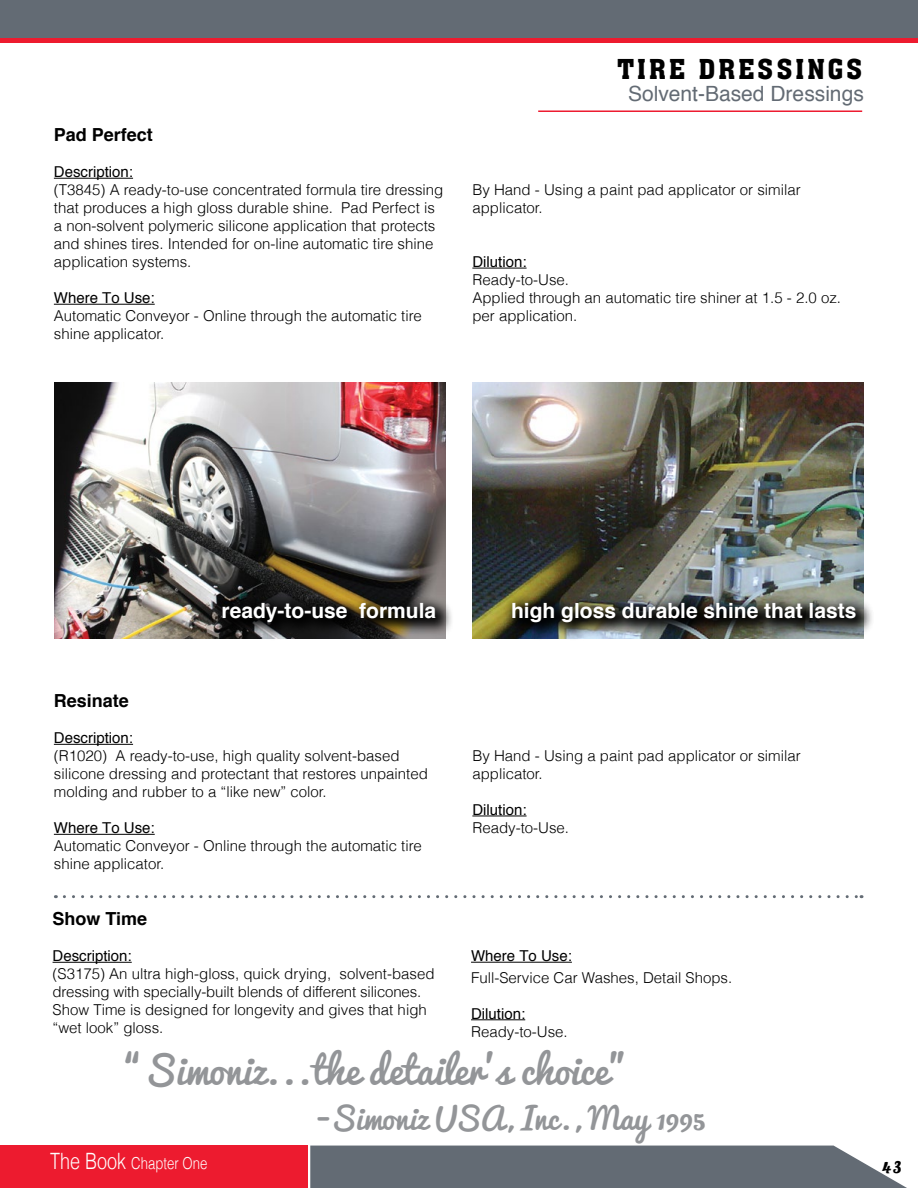
<style>
.page{position:relative;width:918px;height:1188px;background:#fff}
.page>*{position:absolute;margin:0;border:0;box-sizing:border-box;transform-origin:0 0}
.t1{font:37.5px "Pacifico";color:#939598}
.t2{font:30px "Pacifico";color:#939598}
.t3{font:27px "Aachen BT";letter-spacing:.09em;color:#000}
.t4{font:700 21px "Helvetica";color:#fff}
.t5{font:21px "Helvetica";color:#636b74}
.t6{font:21px "Pacifico";color:#000}
.t7{font:700 18px "Helvetica";color:#000}
.t8{font:300 16.5px "Helvetica";color:#fff;scale:.8 1}
.t9{font:300 15px/18px "Helvetica";color:#000}
.t10{font:15px "Helvetica";color:#000}
.s1{font-size:37.5px}
.s2{font-size:22.5px}
</style>
<div class="page">
<div style="left:310px;top:1146px;width:597px;height:42px;background:#636b74"></div>
<div style="left:0;top:1146px;width:308px;height:42px;background:#ed1b2f"></div>
<div style="left:0;top:0;width:918px;height:42px;background:#636b74"></div>
<hr style="left:0;top:38px;width:918px;height:4px;background:#ed1b2f">
<svg style="left:64px;top:895px;width:798px;height:3px"></svg>
<img style="left:472px;top:383px;width:392px;height:255px">
<div style="left:503px;top:594px;width:371px;height:48px;background:#000;opacity:.96"></div>
<img style="left:54px;top:383px;width:391px;height:255px">
<div style="left:214px;top:594px;width:240px;height:47px;background:#000;opacity:.96"></div>
<hr style="left:538px;top:110px;width:324px;height:2px;background:#ed1b2f">
<hr style="left:54px;top:178px;width:79px;height:1px;background:#000">
<hr style="left:54px;top:304px;width:101px;height:1px;background:#000">
<hr style="left:472px;top:268px;width:55px;height:1px;background:#000">
<hr style="left:53px;top:962px;width:79px;height:1px;background:#000">
<hr style="left:471px;top:962px;width:101px;height:1px;background:#000">
<hr style="left:471px;top:1019px;width:54px;height:1px;background:#000">
<hr style="left:54px;top:744px;width:79px;height:1px;background:#000">
<hr style="left:54px;top:834px;width:101px;height:1px;background:#000">
<hr style="left:472px;top:816px;width:55px;height:1px;background:#000">
<p class="t7" style="left:54px;top:122px;width:101px">Pad Perfect</p>
<p class="t10" style="left:54px;top:162px;width:81px">Description:</p>
<p class="t9" style="left:54px;top:180px;width:391px">(T3845) A ready-to-use concentrated formula tire dressing that produces a high gloss durable shine. Pad Perfect is a non-solvent polymeric silicone application that protects and shines tires. Intended for on-line automatic tire shine application systems.</p>
<p class="t10" style="left:54px;top:288px;width:102px">Where To Use:</p>
<p class="t9" style="left:54px;top:306px;width:369px">Automatic Conveyor - Online through the automatic tire shine applicator.</p>
<h3 class="t3" style="left:617px;top:52px;width:247px">TIRE DRESSINGS</h3>
<h3 class="t5" style="left:628px;top:80px;width:237px">Solvent-Based Dressings</h3>
<p class="t9" style="left:472px;top:180px;width:330px">By Hand - Using a paint pad applicator or similar applicator.</p>
<p class="t10" style="left:472px;top:252px;width:56px">Dilution:</p>
<p class="t9" style="left:472px;top:270px;width:370px">Ready-to-Use.<br>Applied through an automatic tire shiner at 1.5 - 2.0 oz. per application.</p>
<h3 class="t4" style="left:222px;top:597px;width:216px">ready-to-use formula</h3>
<h3 class="t4" style="left:511px;top:597px;width:347px">high gloss durable shine that lasts</h3>
<p class="t7" style="left:54px;top:689px;width:77px">Resinate</p>
<p class="t10" style="left:54px;top:728px;width:81px">Description:</p>
<p class="t9" style="left:54px;top:746px;width:376px">(R1020) A ready-to-use, high quality solvent-based silicone dressing and protectant that restores unpainted molding and rubber to a “like new” color.</p>
<p class="t10" style="left:54px;top:818px;width:102px">Where To Use:</p>
<p class="t9" style="left:54px;top:836px;width:369px">Automatic Conveyor - Online through the automatic tire shine applicator.</p>
<p class="t7" style="left:53px;top:907px;width:96px">Show Time</p>
<p class="t10" style="left:53px;top:946px;width:81px">Description:</p>
<p class="t9" style="left:53px;top:964px;width:384px">(S3175) An ultra high-gloss, quick drying, solvent-based dressing with specially-built blends of different silicones.<br>Show Time is designed for longevity and gives that high “wet look” gloss.</p>
<p class="t9" style="left:472px;top:746px;width:330px">By Hand - Using a paint pad applicator or similar applicator.</p>
<p class="t10" style="left:472px;top:799px;width:56px">Dilution:</p>
<p class="t9" style="left:472px;top:818px;width:98px">Ready-to-Use.</p>
<p class="t10" style="left:471px;top:946px;width:102px">Where To Use:</p>
<p class="t9" style="left:471px;top:968px;width:263px">Full-Service Car Washes, Detail Shops.</p>
<p class="t10" style="left:471px;top:1003px;width:56px">Dilution:</p>
<p class="t9" style="left:471px;top:1022px;width:98px">Ready-to-Use.</p>
<h1 class="t1" style="left:123px;top:1037px;width:509px">“Simoniz...the detailer’s choice”</h1>
<h2 class="t2" style="left:317px;top:1092px;width:390px"><span class="s1">-</span>Simoniz USA, Inc., May 1995</h2>
<p class="t8" style="left:50px;top:1150px;width:198px"><span class="s2">The Book</span> Chapter One</p>
<h3 class="t6" style="left:881px;top:1147px;width:22px">43</h3>
</div>
